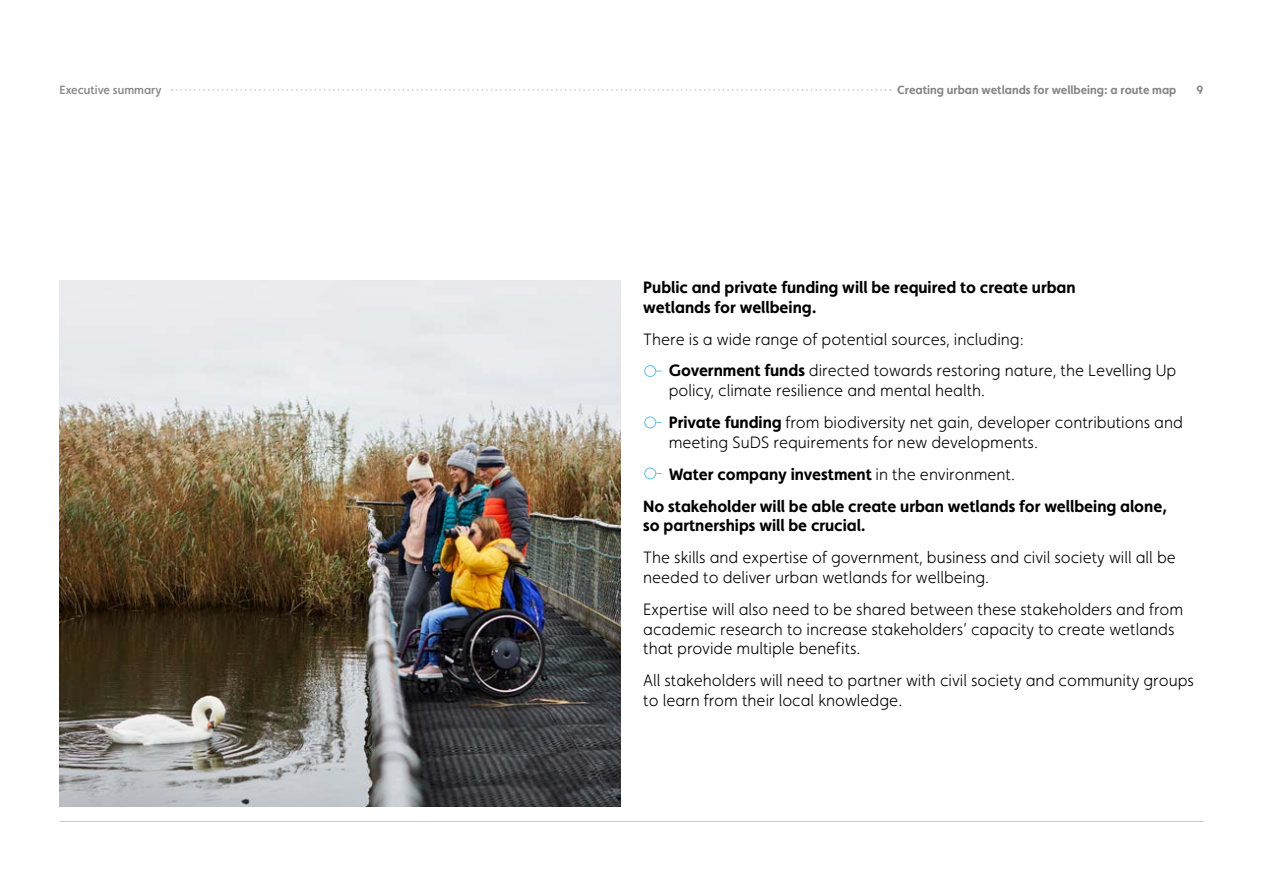
<style>
.page{position:relative;width:1263px;height:893px;background:#fff}
.page>*{position:absolute;margin:0;border:0;box-sizing:border-box;transform-origin:0 0}
.t1{font:300 16.5px/19.8px "Faricy New";color:#000}
.t2{font:700 16.5px/19.8px "Faricy New";color:#000}
.t3{font:700 12px "Faricy New";color:#878787}
.t4{font:500 12px "Faricy New";color:#878787}
.s1{font-weight:700}
.s2{font-weight:300}
</style>
<div class="page">
<svg style="left:172px;top:89px;width:719px;height:2px"></svg>
<div style="left:644px;top:416px;width:12px;height:12px;border:1px solid #6cc4ea;border-radius:50%"></div>
<div style="left:644px;top:467px;width:12px;height:12px;border:1px solid #6cc4ea;border-radius:50%"></div>
<div style="left:644px;top:365px;width:12px;height:12px;border:1px solid #6cc4ea;border-radius:50%"></div>
<hr style="left:60px;top:821px;width:1143px;height:1px;background:#c6c6c6">
<img style="left:60px;top:281px;width:561px;height:525px">
<p class="t4" style="left:60px;top:83px;width:104px">Executive summary</p>
<p class="t3" style="left:897px;top:83px;width:281px">Creating urban wetlands for wellbeing: a route map</p>
<p class="t3" style="left:1196px;top:83px;width:8px">9</p>
<p class="t2" style="left:643px;top:277px;width:434px">Public and private funding will be required to create urban wetlands for wellbeing.</p>
<p class="t1" style="left:669px;top:323px;width:509px;line-height:31.8px;text-indent:-26px">There is a wide range of potential sources, including:<br><span class="s1">Government funds</span> directed towards restoring nature, the Levelling Up</p>
<p class="t1" style="left:669px;top:375px;width:516px;line-height:31.8px">policy, climate resilience and mental health.<br><span class="s1">Private funding</span> from biodiversity net gain, developer contributions and</p>
<p class="t1" style="left:669px;top:432px;width:371px">meeting SuDS requirements for new developments.</p>
<p class="t2" style="left:669px;top:464px;width:348px">Water company investment <span class="s2">in the environment.</span></p>
<p class="t2" style="left:643px;top:496px;width:525px">No stakeholder will be able create urban wetlands for wellbeing alone,</p>
<p class="t2" style="left:643px;top:515px;width:224px">so partnerships will be crucial.</p>
<p class="t1" style="left:643px;top:548px;width:534px">The skills and expertise of government, business and civil society will all be needed to deliver urban wetlands for wellbeing.</p>
<p class="t1" style="left:643px;top:599px;width:541px">Expertise will also need to be shared between these stakeholders and from academic research to increase stakeholders’ capacity to create wetlands that provide multiple benefits.</p>
<p class="t1" style="left:643px;top:671px;width:552px">All stakeholders will need to partner with civil society and community groups to learn from their local knowledge.</p>
</div>
